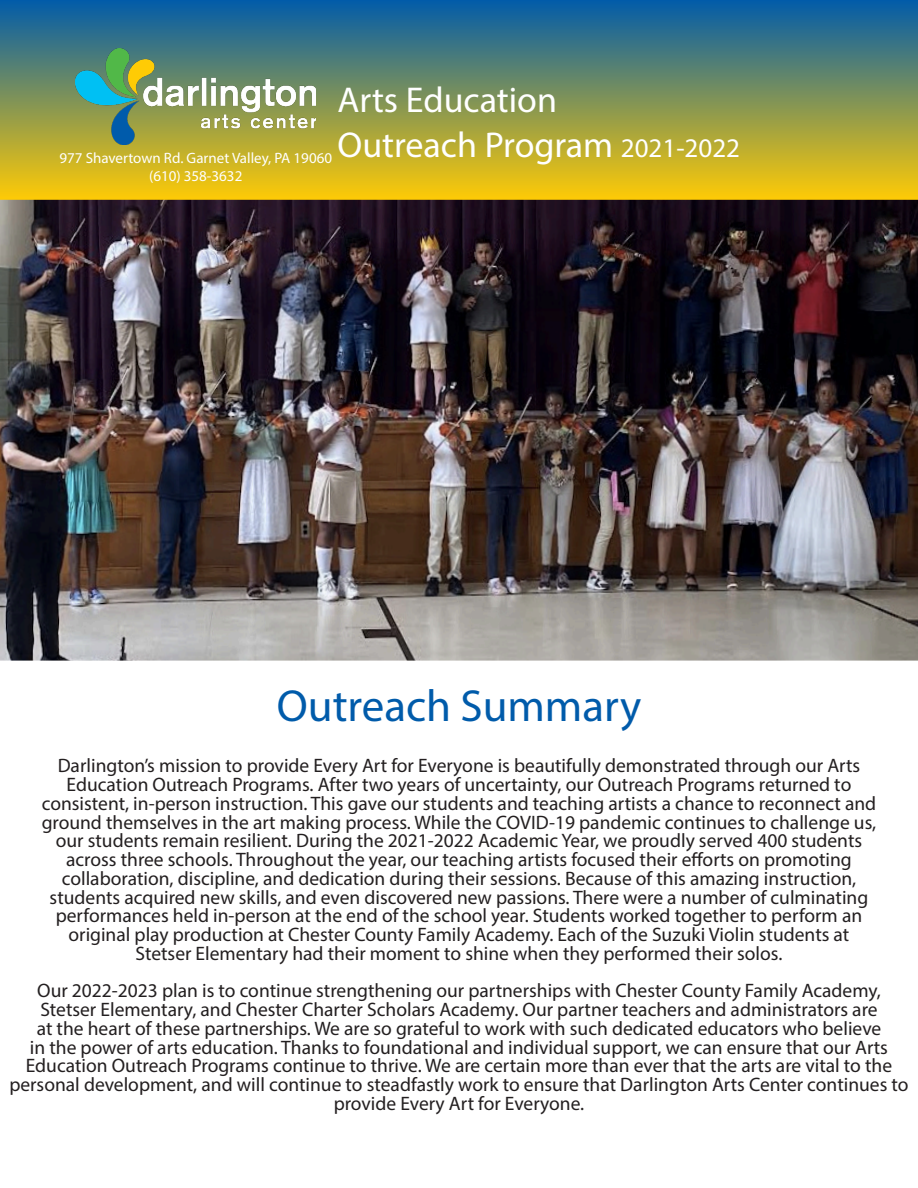
<style>
.page{position:relative;width:918px;height:1188px;background:#fff}
.page>*{position:absolute;margin:0;border:0;box-sizing:border-box;transform-origin:0 0}
.t1{font:45px "Myriad Pro";color:#005baa}
.t2{font:36px "Myriad Pro";color:#fff}
.t3{font:19.5px/18.8px "Myriad Pro";color:#231f20;text-align:center}
.t4{font:15px "Myriad Pro";color:#fff}
.s1{font-size:27px}
</style>
<div class="page">
<div style="left:0;top:0;width:918px;height:200px;background:linear-gradient(to bottom,#025ca9,#fdca06)"></div>
<img style="left:76px;top:48px;width:240px;height:96px">
<img style="left:0;top:200px;width:918px;height:461px">
<p class="t2" style="left:338px;top:78px;width:221px">Arts Education</p>
<p class="t2" style="left:338px;top:123px;width:404px">Outreach Program <span class="s1">2021-2022</span></p>
<p class="t4" style="left:59px;top:149px;width:274px">977 Shavertown Rd. Garnet Valley, PA 19060</p>
<p class="t4" style="left:149px;top:167px;width:95px">(610) 358-3632</p>
<p class="t1" style="left:277px;top:679px;width:366px">Outreach Summary</p>
<p class="t3" style="left:58px;top:756px;width:804px">Darlington’s mission to provide Every Art for Everyone is beautifully demonstrated through our Arts</p>
<p class="t3" style="left:67px;top:775px;width:786px">Education Outreach Programs. After two years of uncertainty, our Outreach Programs returned to</p>
<p class="t3" style="left:42px;top:794px;width:836px">consistent, in-person instruction. This gave our students and teaching artists a chance to reconnect and</p>
<p class="t3" style="left:42px;top:812px;width:836px">ground themselves in the art making process. While the COVID-19 pandemic continues to challenge us,</p>
<p class="t3" style="left:56px;top:831px;width:808px">our students remain resilient. During the 2021-2022 Academic Year, we proudly served 400 students</p>
<p class="t3" style="left:66px;top:850px;width:787px">across three schools. Throughout the year, our teaching artists focused their efforts on promoting</p>
<p class="t3" style="left:62px;top:869px;width:796px">collaboration, discipline, and dedication during their sessions. Because of this amazing instruction,</p>
<p class="t3" style="left:50px;top:887px;width:820px">students acquired new skills, and even discovered new passions. There were a number of culminating</p>
<p class="t3" style="left:56px;top:906px;width:808px">performances held in-person at the end of the school year. Students worked together to perform an</p>
<p class="t3" style="left:69px;top:925px;width:782px">original play production at Chester County Family Academy. Each of the Suzuki Violin students at</p>
<p class="t3" style="left:136px;top:944px;width:648px">Stetser Elementary had their moment to shine when they performed their solos.</p>
<p class="t3" style="left:37px;top:981px;width:845px">Our 2022-2023 plan is to continue strengthening our partnerships with Chester County Family Academy,</p>
<p class="t3" style="left:40px;top:1000px;width:839px">Stetser Elementary, and Chester Charter Scholars Academy. Our partner teachers and administrators are</p>
<p class="t3" style="left:37px;top:1019px;width:846px">at the heart of these partnerships. We are so grateful to work with such dedicated educators who believe</p>
<p class="t3" style="left:30px;top:1037px;width:860px">in the power of arts education. Thanks to foundational and individual support, we can ensure that our Arts</p>
<p class="t3" style="left:9px;top:1056px;width:901px">Education Outreach Programs continue to thrive. We are certain more than ever that the arts are vital to the personal development, and will continue to steadfastly work to ensure that Darlington Arts Center continues to provide Every Art for Everyone.</p>
</div>
